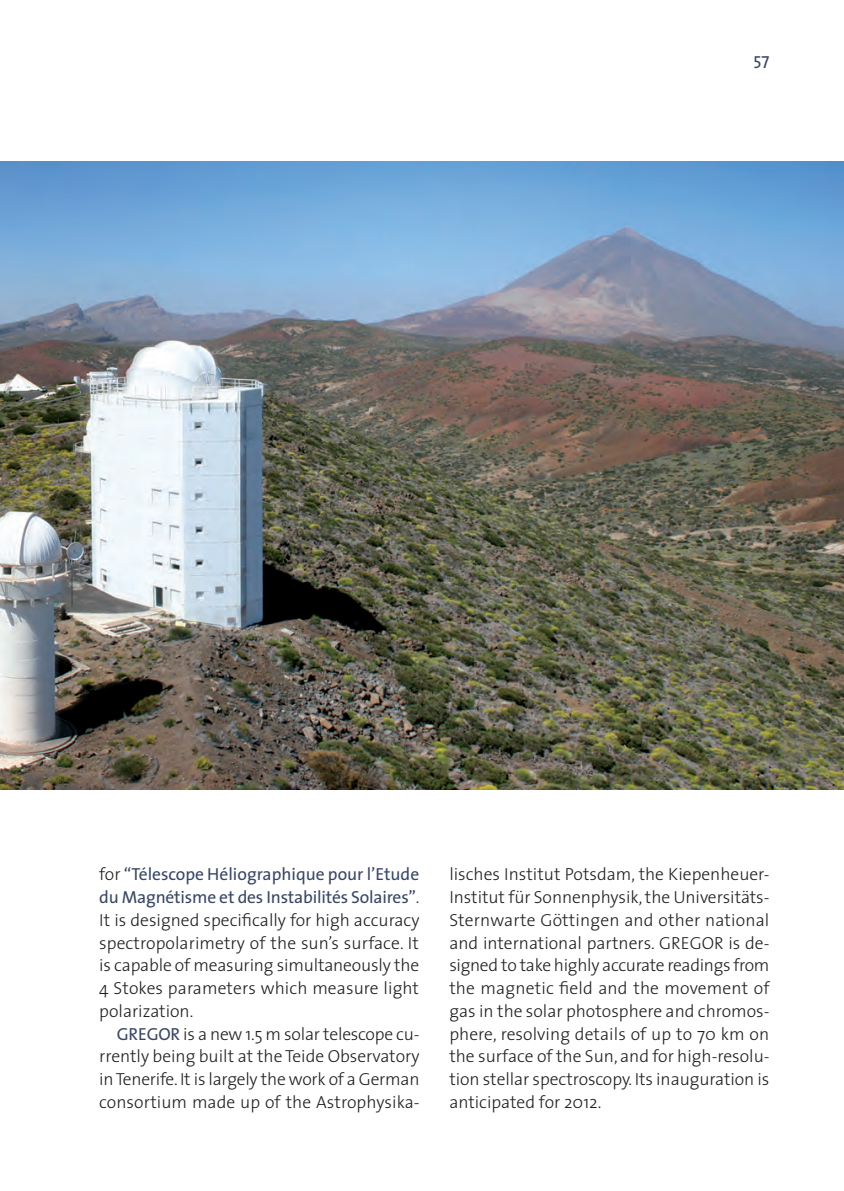
<style>
.page{position:relative;width:844px;height:1191px;background:#fff}
.page>*{position:absolute;margin:0;border:0;box-sizing:border-box;transform-origin:0 0}
.t1{font:300 17.5px/22.8px "The Sans";color:#231f20;text-align:justify}
.t2{font:17.5px "The Sans";letter-spacing:-.01em;color:#394765}
.t3{font:17.5px "The Mix Caps";color:#394765}
.s1{font-weight:300;color:#231f20}
.s2{font-weight:400;color:#394765}
</style>
<div class="page">
<img style="left:0;top:161px;width:843px;height:628px">
<p class="t3" style="left:753px;top:47px;width:18px">57</p>
<p class="t2" style="left:99px;top:859px;width:321px"><span class="s1">for</span> “Télescope Héliographique pour l’Etude</p>
<p class="t2" style="left:99px;top:882px;width:321px">du Magnétisme et des Instabilités Solaires”<span class="s1">.</span></p>
<p class="t1" style="left:99px;top:908px;width:321px">It is designed specifically for high accuracy</p>
<p class="t1" style="left:99px;top:930px;width:321px">spectropolarimetry of the sun’s surface. It</p>
<p class="t1" style="left:99px;top:953px;width:321px">is capable of measuring simultaneously the</p>
<p class="t1" style="left:99px;top:976px;width:321px">4 Stokes parameters which measure light</p>
<p class="t1" style="left:99px;top:999px;width:95px">polarization.</p>
<p class="t1" style="left:117px;top:1021px;width:304px"><span class="s2">GREGOR</span> is a new 1.5 m solar telescope cu -</p>
<p class="t1" style="left:99px;top:1044px;width:322px">rrently being built at the Teide Observatory</p>
<p class="t1" style="left:99px;top:1067px;width:321px">in Tenerife. It is largely the work of a German</p>
<p class="t1" style="left:99px;top:1090px;width:322px">consortium made up of the Astrophysika-</p>
<p class="t1" style="left:449px;top:862px;width:321px">lisches Institut Potsdam, the Kiepenheuer-Institut für Sonnenphysik, the Universitäts-Sternwarte Göttingen and other national and international partners. GREGOR is de&shy;signed to take highly accurate readings from the magnetic field and the movement of gas in the solar photosphere and chromos&shy;phere, resolving details of up to 70 km on the surface of the Sun, and for high-resolu&shy;tion stellar spectroscopy. Its inauguration is anticipated for 2012.</p>
</div>
